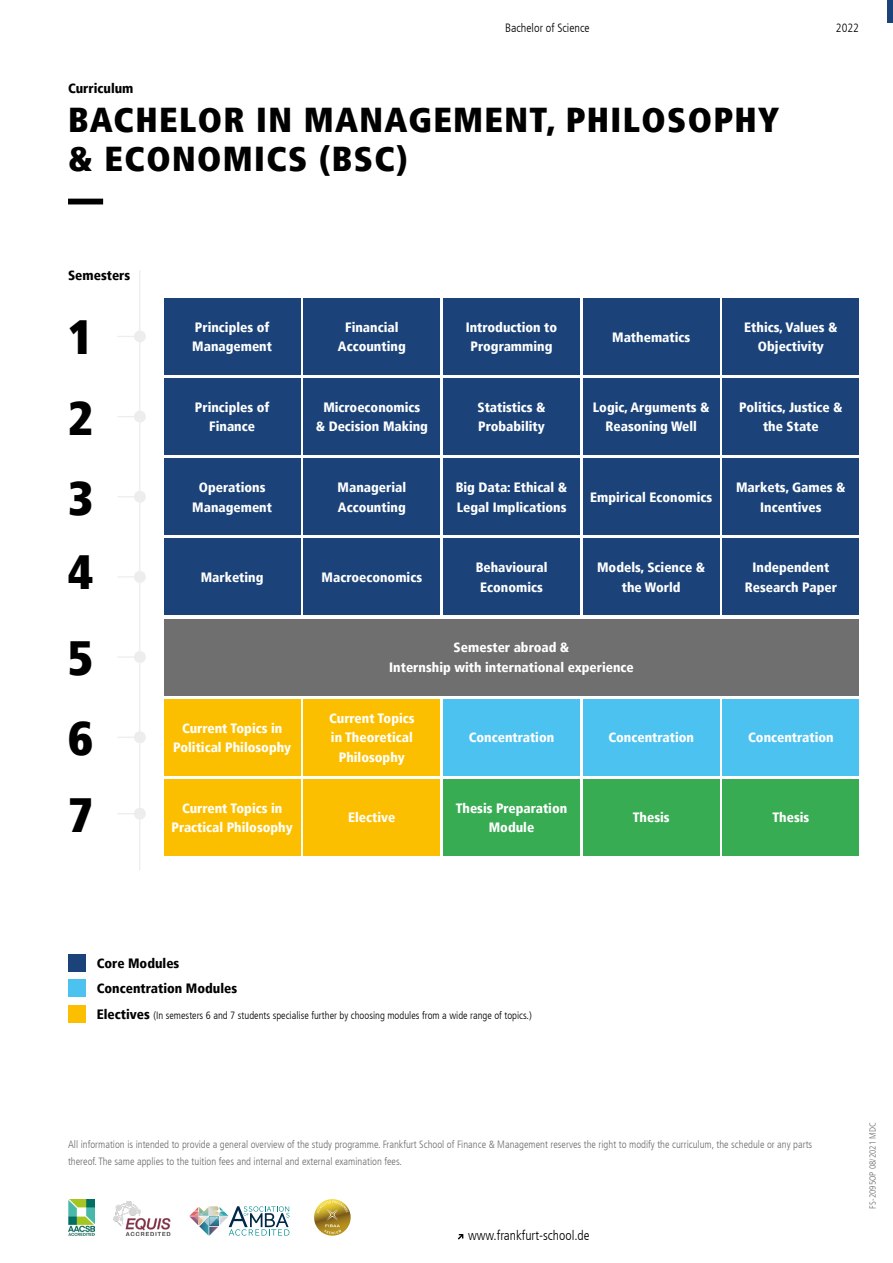
<style>
.page{position:relative;width:893px;height:1263px;background:#fff}
.page>*{position:absolute;margin:0;border:0;box-sizing:border-box;transform-origin:0 0}
.t1{font:900 condensed 48px/80.1px "Frutiger LT";color:#000}
.t2{font:900 condensed 34.5px/39px "Frutiger LT";letter-spacing:.04em;color:#000}
.t3{font:900 condensed 13.5px/19.5px "Frutiger LT";color:#fff;text-align:center}
.t4{font:900 condensed 13.5px "Frutiger LT";color:#000}
.t5{font:300 condensed 13.5px "Frutiger LT";color:#000}
.t6{font:300 condensed 12px "Frutiger LT";color:#000}
.t7{font:300 condensed 10.5px/16.5px "Frutiger LT";color:#706f6f}
.t8{font:300 condensed 10.5px "Frutiger LT";color:#000}
.t9{font:300 condensed 9px "Frutiger LT";color:#706f6f}
.s1{font-weight:900;font-size:13.5px}
</style>
<div class="page">
<div style="left:164px;top:619px;width:695px;height:76px;background:#706f6f"></div>
<div style="left:164px;top:699px;width:136px;height:76px;background:#fcbf00"></div>
<div style="left:443px;top:699px;width:137px;height:76px;background:#4cc2f1"></div>
<div style="left:304px;top:699px;width:136px;height:76px;background:#fcbf00"></div>
<div style="left:583px;top:699px;width:136px;height:76px;background:#4cc2f1"></div>
<div style="left:723px;top:699px;width:136px;height:76px;background:#4cc2f1"></div>
<div style="left:164px;top:779px;width:136px;height:77px;background:#fcbf00"></div>
<div style="left:443px;top:779px;width:137px;height:77px;background:#38ac53"></div>
<div style="left:304px;top:779px;width:136px;height:77px;background:#fcbf00"></div>
<div style="left:583px;top:779px;width:136px;height:77px;background:#38ac53"></div>
<div style="left:723px;top:779px;width:136px;height:77px;background:#38ac53"></div>
<div style="left:887px;top:0;width:6px;height:23px;background:#1b4379"></div>
<svg style="left:458px;top:1234px;width:5px;height:5px"></svg>
<svg style="left:189px;top:1206px;width:100px;height:30px"></svg>
<img style="left:68px;top:1199px;width:26px;height:37px">
<svg style="left:314px;top:1199px;width:37px;height:37px"></svg>
<img style="left:113px;top:1201px;width:58px;height:35px">
<div style="left:164px;top:539px;width:136px;height:76px;background:#1b4379"></div>
<div style="left:304px;top:539px;width:136px;height:76px;background:#1b4379"></div>
<div style="left:443px;top:539px;width:137px;height:76px;background:#1b4379"></div>
<div style="left:583px;top:539px;width:136px;height:76px;background:#1b4379"></div>
<div style="left:723px;top:539px;width:136px;height:76px;background:#1b4379"></div>
<div style="left:68px;top:199px;width:35px;height:5px;background:#000"></div>
<div style="left:68px;top:954px;width:17px;height:17px;background:#1b4379"></div>
<div style="left:68px;top:980px;width:17px;height:17px;background:#4cc2f1"></div>
<div style="left:68px;top:1005px;width:17px;height:17px;background:#fcbf00"></div>
<svg style="left:118px;top:336px;width:16px;height:1px"></svg>
<div style="left:134px;top:330px;width:12px;height:12px;background:#ededed;border-radius:50%"></div>
<svg style="left:118px;top:416px;width:16px;height:1px"></svg>
<div style="left:134px;top:411px;width:12px;height:11px;background:#ededed;border-radius:50%"></div>
<svg style="left:118px;top:496px;width:16px;height:1px"></svg>
<div style="left:134px;top:491px;width:12px;height:12px;background:#ededed;border-radius:50%"></div>
<svg style="left:118px;top:576px;width:16px;height:1px"></svg>
<div style="left:134px;top:571px;width:12px;height:12px;background:#ededed;border-radius:50%"></div>
<hr style="left:117px;top:656px;width:22px;height:2px;background:#ededed">
<div style="left:134px;top:651px;width:12px;height:12px;background:#ededed;border-radius:50%"></div>
<svg style="left:118px;top:737px;width:16px;height:1px"></svg>
<div style="left:134px;top:731px;width:12px;height:12px;background:#ededed;border-radius:50%"></div>
<svg style="left:118px;top:813px;width:16px;height:1px"></svg>
<div style="left:134px;top:808px;width:12px;height:11px;background:#ededed;border-radius:50%"></div>
<hr style="left:139px;top:270px;width:1px;height:600px;background:#ededed">
<div style="left:164px;top:458px;width:136px;height:77px;background:#1b4379"></div>
<div style="left:304px;top:458px;width:136px;height:77px;background:#1b4379"></div>
<div style="left:443px;top:458px;width:137px;height:77px;background:#1b4379"></div>
<div style="left:583px;top:458px;width:136px;height:77px;background:#1b4379"></div>
<div style="left:723px;top:458px;width:136px;height:77px;background:#1b4379"></div>
<div style="left:164px;top:378px;width:136px;height:77px;background:#1b4379"></div>
<div style="left:304px;top:378px;width:136px;height:77px;background:#1b4379"></div>
<div style="left:443px;top:378px;width:137px;height:77px;background:#1b4379"></div>
<div style="left:583px;top:378px;width:136px;height:77px;background:#1b4379"></div>
<div style="left:723px;top:378px;width:136px;height:77px;background:#1b4379"></div>
<div style="left:164px;top:298px;width:136px;height:77px;background:#1b4379"></div>
<div style="left:304px;top:298px;width:136px;height:77px;background:#1b4379"></div>
<div style="left:443px;top:298px;width:137px;height:77px;background:#1b4379"></div>
<div style="left:583px;top:298px;width:136px;height:77px;background:#1b4379"></div>
<div style="left:723px;top:298px;width:136px;height:77px;background:#1b4379"></div>
<p class="t6" style="left:505px;top:21px;width:86px">Bachelor of Science</p>
<p class="t4" style="left:68px;top:80px;width:67px">Curriculum</p>
<h2 class="t2" style="left:68px;top:100px;width:713px">BACHELOR IN MANAGEMENT, PHILOSOPHY &amp; ECONOMICS (BSC)</h2>
<p class="t4" style="left:68px;top:267px;width:64px">Semesters</p>
<p class="t6" style="left:836px;top:21px;width:25px">2022</p>
<h1 class="t1" style="left:68px;top:297px;width:26px;text-align:justify">1<br>2<br>3</h1>
<h1 class="t1" style="left:68px;top:529px;width:26px;line-height:86.1px">4<br>5</h1>
<h1 class="t1" style="left:68px;top:700px;width:26px;line-height:76.3px">6<br>7</h1>
<p class="t3" style="left:192px;top:317px;width:81px;text-align:left">Principles of<br>Management</p>
<p class="t3" style="left:338px;top:317px;width:69px">Financial<br>Accounting</p>
<p class="t3" style="left:466px;top:317px;width:93px">Introduction to<br>Programming</p>
<p class="t3" style="left:612px;top:327px;width:80px">Mathematics</p>
<p class="t3" style="left:744px;top:317px;width:95px">Ethics, Values &amp;<br>Objectivity</p>
<p class="t3" style="left:195px;top:397px;width:76px">Principles of<br>Finance</p>
<p class="t3" style="left:316px;top:397px;width:114px">Microeconomics<br>&amp; Decision Making</p>
<p class="t3" style="left:477px;top:397px;width:70px;text-align:left">Statistics &amp;<br>Probability</p>
<p class="t3" style="left:593px;top:397px;width:118px">Logic, Arguments &amp;<br>Reasoning Well</p>
<p class="t3" style="left:739px;top:397px;width:105px">Politics, Justice &amp; the State</p>
<p class="t3" style="left:192px;top:478px;width:81px">Operations<br>Management</p>
<p class="t3" style="left:338px;top:478px;width:70px;text-align:left">Managerial<br>Accounting</p>
<p class="t3" style="left:456px;top:478px;width:113px;text-align:left">Big Data: Ethical &amp;<br>Legal Implications</p>
<p class="t3" style="left:590px;top:487px;width:124px">Empirical Economics</p>
<p class="t3" style="left:736px;top:478px;width:111px">Markets, Games &amp;<br>Incentives</p>
<p class="t3" style="left:201px;top:567px;width:64px">Marketing</p>
<p class="t3" style="left:322px;top:567px;width:102px">Macroeconomics</p>
<p class="t3" style="left:476px;top:558px;width:73px">Behavioural<br>Economics</p>
<p class="t3" style="left:597px;top:558px;width:110px">Models, Science &amp; the World</p>
<p class="t3" style="left:745px;top:558px;width:94px">Independent<br>Research Paper</p>
<p class="t3" style="left:389px;top:638px;width:246px">Semester abroad &amp;<br>Internship with international experience</p>
<p class="t3" style="left:329px;top:708px;width:87px">Current Topics in Theoretical<br>Philosophy</p>
<p class="t3" style="left:173px;top:718px;width:120px">Current Topics in<br>Political Philosophy</p>
<p class="t3" style="left:469px;top:728px;width:87px">Concentration</p>
<p class="t3" style="left:608px;top:728px;width:87px">Concentration</p>
<p class="t3" style="left:748px;top:728px;width:87px">Concentration</p>
<p class="t3" style="left:172px;top:798px;width:123px">Current Topics in<br>Practical Philosophy</p>
<p class="t3" style="left:456px;top:798px;width:113px">Thesis Preparation<br>Module</p>
<p class="t3" style="left:348px;top:808px;width:49px">Elective</p>
<p class="t3" style="left:633px;top:808px;width:38px">Thesis</p>
<p class="t3" style="left:772px;top:808px;width:38px">Thesis</p>
<p class="t4" style="left:97px;top:955px;width:84px">Core Modules</p>
<p class="t4" style="left:97px;top:980px;width:142px">Concentration Modules</p>
<p class="t8" style="left:97px;top:1009px;width:436px"><span class="s1">Electives</span> (In semesters 6 and 7 students specialise further by choosing modules from a wide range of topics.)</p>
<p class="t7" style="left:68px;top:1136px;width:746px">All information is intended to provide a general overview of the study programme. Frankfurt School of Finance &amp; Management reserves the right to modify the curriculum, the schedule or any parts thereof. The same applies to the tuition fees and internal and external examination fees.</p>
<p class="t5" style="left:468px;top:1227px;width:123px">www.frankfurt-school.de</p>
<p class="t9" style="left:868px;top:1208px;width:88px;rotate:-90deg">FS-2095OP 08/2021 MDC</p>
</div>
